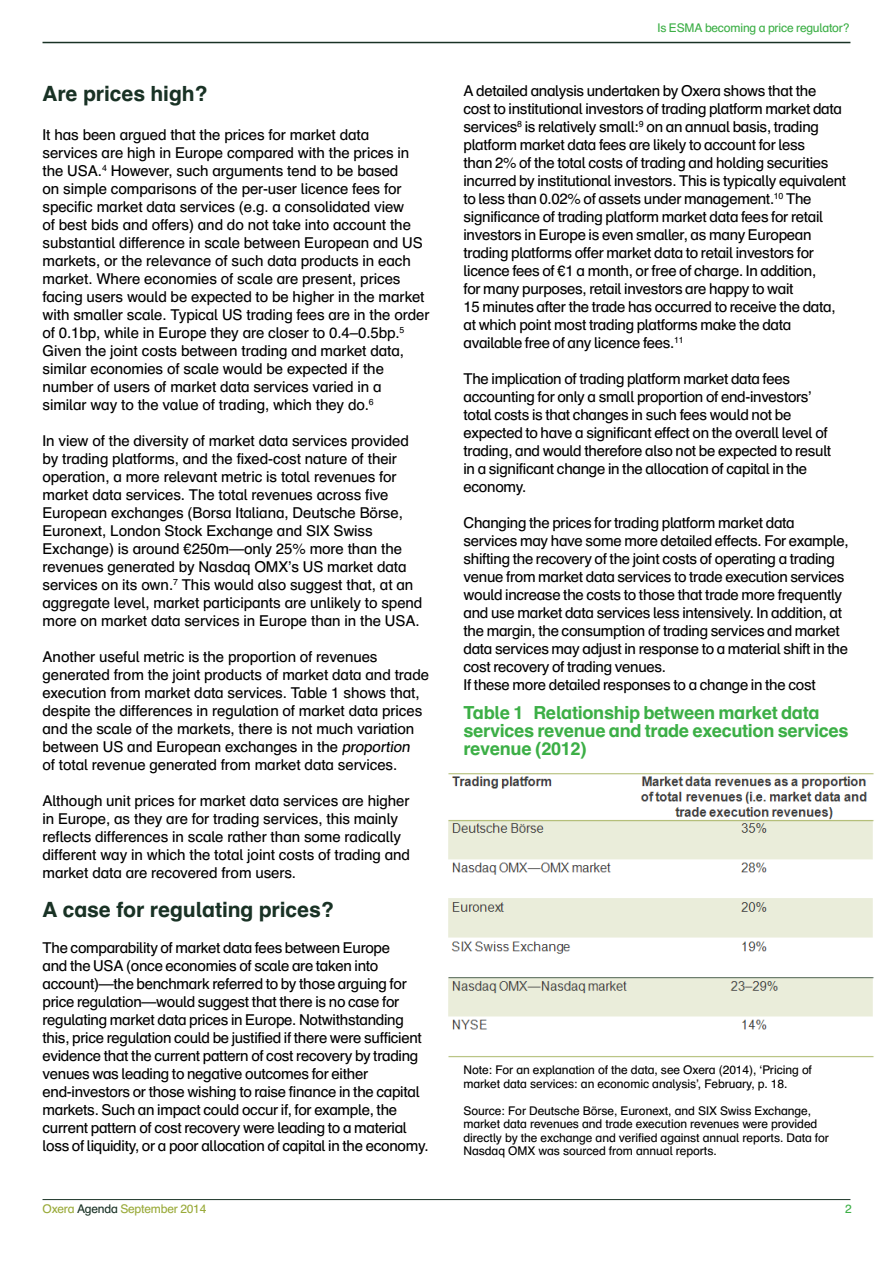
<style>
.page{position:relative;width:893px;height:1263px;background:#fff}
.page>*{position:absolute;margin:0;border:0;box-sizing:border-box;transform-origin:0 0}
.t1{font:700 21px "Schulbuch Nord OT";letter-spacing:-.005em;color:#193225}
.t2{font:700 18px/18px "Schulbuch Nord OT";letter-spacing:-.02em;color:#3caf46}
.t3{font:15px/18px "Schulbuch Nord OT";letter-spacing:-.02em;color:#000}
.t4{font:12px/13.5px "Schulbuch Nord OT";letter-spacing:-.005em;color:#000}
.t5{font:12px "Schulbuch Nord OT";letter-spacing:-.015em;color:#3caf46}
.t6{font:12px "Schulbuch Nord OT";letter-spacing:-.015em;color:#99aa39}
.s1{color:#193225}
</style>
<div class="page">
<hr style="left:43px;top:1199px;width:807px;height:1px;background:#193225">
<hr style="left:43px;top:42px;width:807px;height:1px;background:#193225">
<img style="left:448px;top:773px;width:426px;height:285px">
<h1 class="t1" style="left:43px;top:80px;width:168px">Are prices high?</h1>
<p class="t3" style="left:43px;top:126px;width:388px">It has been argued that the prices for market data<br>services are high in Europe compared with the prices in the USA.<sup>4</sup> However, such arguments tend to be based<br>on simple comparisons of the per-user licence fees for specific market data services (e.g. a consolidated view<br>of best bids and offers) and do not take into account the substantial difference in scale between European and US markets, or the relevance of such data products in each market. Where economies of scale are present, prices facing users would be expected to be higher in the market with smaller scale. Typical US trading fees are in the order of 0.1bp, while in Europe they are closer to 0.4–0.5bp.<sup>5<br></sup>Given the joint costs between trading and market data, similar economies of scale would be expected if the number of users of market data services varied in a similar way to the value of trading, which they do.<sup>6</sup></p>
<p class="t3" style="left:43px;top:432px;width:381px">In view of the diversity of market data services provided by trading platforms, and the fixed-cost nature of their operation, a more relevant metric is total revenues for market data services. The total revenues across five European exchanges (Borsa Italiana, Deutsche Börse, Euronext, London Stock Exchange and SIX Swiss Exchange) is around €250m—only 25% more than the revenues generated by Nasdaq OMX’s US market data services on its own.<sup>7</sup> This would also suggest that, at an aggregate level, market participants are unlikely to spend more on market data services in Europe than in the USA.</p>
<p class="t3" style="left:43px;top:648px;width:388px">Another useful metric is the proportion of revenues generated from the joint products of market data and trade execution from market data services. Table 1 shows that, despite the differences in regulation of market data prices and the scale of the markets, there is not much variation between US and European exchanges in the proportion<br>of total revenue generated from market data services.</p>
<p class="t3" style="left:43px;top:792px;width:369px">Although unit prices for market data services are higher in Europe, as they are for trading services, this mainly reflects differences in scale rather than some radically different way in which the total joint costs of trading and market data are recovered from users.</p>
<h1 class="t1" style="left:43px;top:896px;width:294px">A case for regulating prices?</h1>
<p class="t3" style="left:43px;top:939px;width:387px">The comparability of market data fees between Europe<br>and the USA (once economies of scale are taken into account)—the benchmark referred to by those arguing for price regulation—would suggest that there is no case for regulating market data prices in Europe. Notwithstanding this, price regulation could be justified if there were sufficient evidence that the current pattern of cost recovery by trading venues was leading to negative outcomes for either end-investors or those wishing to raise finance in the capital markets. Such an impact could occur if, for example, the current pattern of cost recovery were leading to a material loss of liquidity, or a poor allocation of capital in the economy.</p>
<p class="t6" style="left:43px;top:1201px;width:165px">Oxera <span class="s1">Agenda</span> September 2014</p>
<p class="t5" style="left:657px;top:20px;width:194px">Is ESMA becoming a price regulator?</p>
<p class="t3" style="left:463px;top:82px;width:384px">A detailed analysis undertaken by Oxera shows that the cost to institutional investors of trading platform market data services<sup>8</sup> is relatively small:<sup>9</sup> on an annual basis, trading platform market data fees are likely to account for less<br>than 2% of the total costs of trading and holding securities incurred by institutional investors. This is typically equivalent to less than 0.02% of assets under management.<sup>10</sup> The significance of trading platform market data fees for retail investors in Europe is even smaller, as many European trading platforms offer market data to retail investors for licence fees of €1 a month, or free of charge. In addition,<br>for many purposes, retail investors are happy to wait<br>15 minutes after the trade has occurred to receive the data, at which point most trading platforms make the data available free of any licence fees.<sup>11</sup></p>
<p class="t3" style="left:463px;top:370px;width:369px">The implication of trading platform market data fees accounting for only a small proportion of end-investors’ total costs is that changes in such fees would not be expected to have a significant effect on the overall level of trading, and would therefore also not be expected to result in a significant change in the allocation of capital in the economy.</p>
<p class="t3" style="left:463px;top:514px;width:387px">Changing the prices for trading platform market data services may have some more detailed effects. For example, shifting the recovery of the joint costs of operating a trading venue from market data services to trade execution services would increase the costs to those that trade more frequently and use market data services less intensively. In addition, at the margin, the consumption of trading services and market data services may adjust in response to a material shift in the cost recovery of trading venues.<br>If these more detailed responses to a change in the cost</p>
<p class="t2" style="left:463px;top:704px;width:387px">Table 1 Relationship between market data services revenue and trade execution services revenue (2012)</p>
<p class="t4" style="left:463px;top:1063px;width:350px">Note: For an explanation of the data, see Oxera (2014), ‘Pricing of market data services: an economic analysis’, February, p. 18.</p>
<p class="t4" style="left:463px;top:1104px;width:367px">Source: For Deutsche Börse, Euronext, and SIX Swiss Exchange, market data revenues and trade execution revenues were provided directly by the exchange and verified against annual reports. Data for Nasdaq OMX was sourced from annual reports.</p>
<p class="t5" style="left:845px;top:1201px;width:8px">2</p>
</div>
